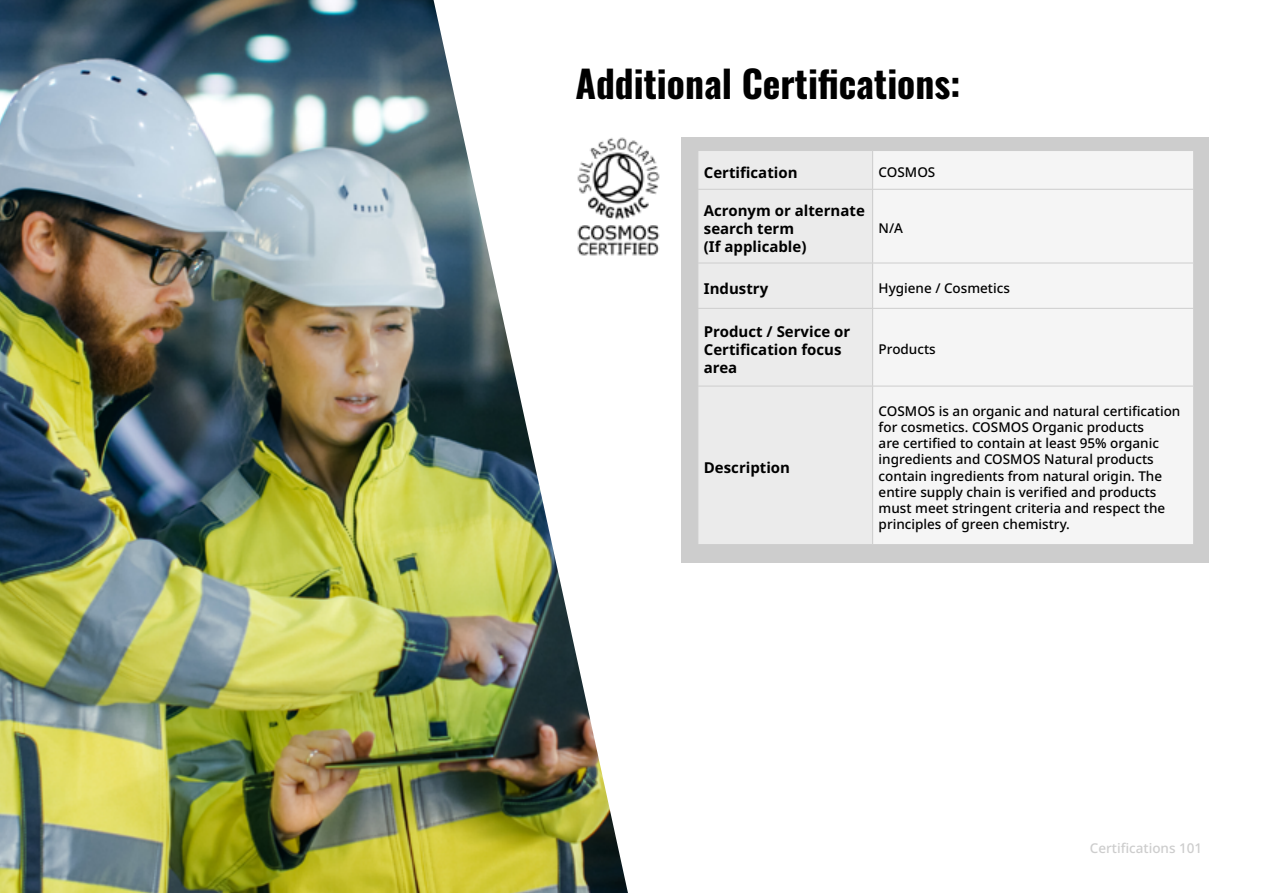
<style>
.page{position:relative;width:1263px;height:893px;background:#fff}
.page>*{position:absolute;margin:0;border:0;box-sizing:border-box;transform-origin:0 0}
.t1{font:700 37.5px "Oswald";color:#000}
.t2{font:700 15px/18px "Noto Sans";color:#000}
.t3{font:500 13.5px/16.2px "Noto Sans";color:#000}
.t4{font:500 13.5px "Noto Sans";color:#cdcdcd}
</style>
<div class="page">
<img style="left:0;top:0;width:628px;height:893px">
<div style="left:681px;top:137px;width:527px;height:425px;background:#cdcdcd"></div>
<div style="left:698px;top:151px;width:174px;height:393px;background:#ebebeb"></div>
<div style="left:873px;top:151px;width:320px;height:393px;background:#f5f5f5"></div>
<hr style="left:697px;top:189px;width:176px;height:1px;background:#cdcdcd">
<hr style="left:873px;top:189px;width:321px;height:1px;background:#cdcdcd">
<hr style="left:697px;top:263px;width:176px;height:1px;background:#cdcdcd">
<hr style="left:873px;top:263px;width:321px;height:1px;background:#cdcdcd">
<hr style="left:697px;top:308px;width:176px;height:1px;background:#cdcdcd">
<hr style="left:873px;top:308px;width:321px;height:1px;background:#cdcdcd">
<hr style="left:697px;top:386px;width:176px;height:1px;background:#cdcdcd">
<hr style="left:873px;top:386px;width:321px;height:1px;background:#cdcdcd">
<img style="left:555px;top:130px;width:105px;height:126px">
<h1 class="t1" style="left:575px;top:64px;width:387px">Additional Certifications:</h1>
<p class="t2" style="left:704px;top:164px;width:95px">Certification</p>
<p class="t3" style="left:879px;top:164px;width:58px">COSMOS</p>
<p class="t2" style="left:704px;top:202px;width:162px">Acronym or alternate search term<br>(If applicable)</p>
<p class="t3" style="left:879px;top:221px;width:26px">N/A</p>
<p class="t2" style="left:704px;top:280px;width:66px">Industry</p>
<p class="t3" style="left:879px;top:280px;width:133px">Hygiene / Cosmetics</p>
<p class="t2" style="left:704px;top:323px;width:148px">Product / Service or<br>Certification focus area</p>
<p class="t3" style="left:879px;top:342px;width:59px">Products</p>
<p class="t2" style="left:704px;top:459px;width:88px">Description</p>
<p class="t3" style="left:879px;top:403px;width:303px">COSMOS is an organic and natural certification for cosmetics. COSMOS Organic products<br>are certified to contain at least 95% organic ingredients and COSMOS Natural products contain ingredients from natural origin. The entire supply chain is verified and products must meet stringent criteria and respect the principles of green chemistry.</p>
<p class="t4" style="left:1090px;top:839px;width:114px">Certifications 101</p>
</div>
